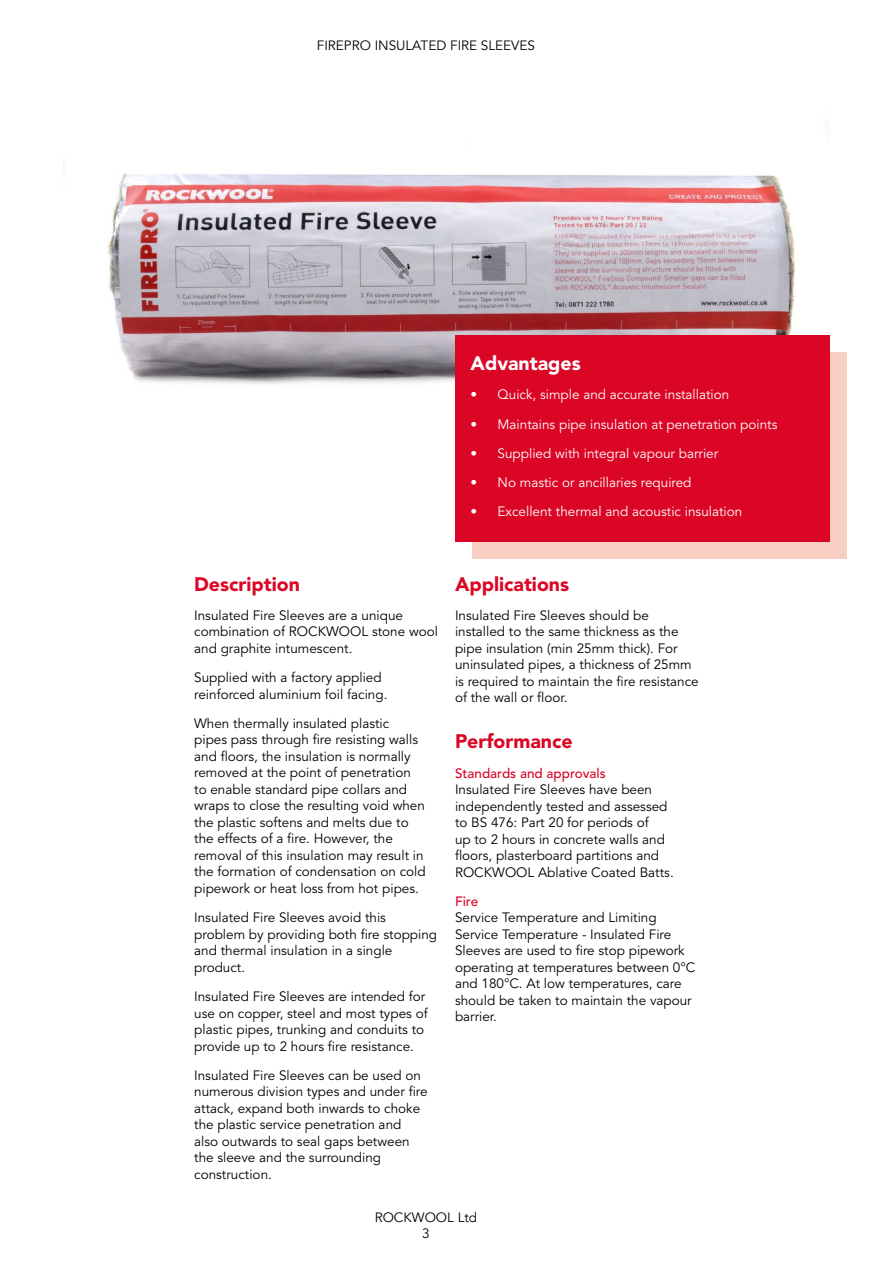
<style>
.page{position:relative;width:893px;height:1263px;background:#fff}
.page>*{position:absolute;margin:0;border:0;box-sizing:border-box;transform-origin:0 0}
.t1{font:900 19.5px "Avenir LT Std";color:#db0626}
.t2{font:900 19.5px "Avenir LT Std";color:#fff}
.t3{font:13.5px/16.5px "Avenir LT Std";color:#000}
.t4{font:13.5px "Avenir LT Std";color:#fff}
.t5{font:13.5px/16.2px "Avenir";color:#000;text-align:center}
.t6{font:500 13.5px "Avenir LT Std";color:#db0626}
</style>
<div class="page">
<img style="left:107px;top:173px;width:722px;height:211px">
<div style="left:472px;top:353px;width:374px;height:206px;background:#f8cec2"></div>
<div style="left:455px;top:336px;width:374px;height:206px;background:#db0626"></div>
<p class="t5" style="left:317px;top:37px;width:220px">FIREPRO INSULATED FIRE SLEEVES</p>
<h1 class="t2" style="left:471px;top:352px;width:112px">Advantages</h1>
<p class="t4" style="left:471px;top:387px;width:260px">• Quick, simple and accurate installation</p>
<p class="t4" style="left:471px;top:416px;width:308px">• Maintains pipe insulation at penetration points</p>
<p class="t4" style="left:471px;top:445px;width:249px">• Supplied with integral vapour barrier</p>
<p class="t4" style="left:471px;top:475px;width:222px">• No mastic or ancillaries required</p>
<p class="t4" style="left:471px;top:504px;width:273px">• Excellent thermal and acoustic insulation</p>
<h1 class="t1" style="left:194px;top:572px;width:107px">Description</h1>
<p class="t3" style="left:194px;top:607px;width:245px">Insulated Fire Sleeves are a unique combination of ROCKWOOL stone wool and graphite intumescent.</p>
<p class="t3" style="left:194px;top:670px;width:195px">Supplied with a factory applied reinforced aluminium foil facing.</p>
<p class="t3" style="left:194px;top:715px;width:233px">When thermally insulated plastic pipes pass through fire resisting walls and floors, the insulation is normally removed at the point of penetration to enable standard pipe collars and wraps to close the resulting void when the plastic softens and melts due to the effects of a fire. However, the removal of this insulation may result in the formation of condensation on cold pipework or heat loss from hot pipes.</p>
<p class="t3" style="left:194px;top:910px;width:244px">Insulated Fire Sleeves avoid this problem by providing both fire stopping and thermal insulation in a single product.</p>
<p class="t3" style="left:194px;top:988px;width:235px">Insulated Fire Sleeves are intended for use on copper, steel and most types of plastic pipes, trunking and conduits to provide up to 2 hours fire resistance.</p>
<p class="t3" style="left:194px;top:1067px;width:235px">Insulated Fire Sleeves can be used on numerous division types and under fire attack, expand both inwards to choke the plastic service penetration and also outwards to seal gaps between the sleeve and the surrounding construction.</p>
<h1 class="t1" style="left:455px;top:572px;width:116px">Applications</h1>
<p class="t3" style="left:455px;top:607px;width:245px">Insulated Fire Sleeves should be installed to the same thickness as the pipe insulation (min 25mm thick). For uninsulated pipes, a thickness of 25mm is required to maintain the fire resistance of the wall or floor.</p>
<h1 class="t1" style="left:455px;top:730px;width:119px">Performance</h1>
<p class="t6" style="left:455px;top:765px;width:152px">Standards and approvals</p>
<p class="t3" style="left:455px;top:781px;width:220px">Insulated Fire Sleeves have been independently tested and assessed to BS 476: Part 20 for periods of<br>up to 2 hours in concrete walls and floors, plasterboard partitions and ROCKWOOL Ablative Coated Batts.</p>
<p class="t6" style="left:455px;top:893px;width:25px">Fire</p>
<p class="t3" style="left:455px;top:910px;width:242px">Service Temperature and Limiting Service Temperature - Insulated Fire Sleeves are used to fire stop pipework operating at temperatures between 0°C and 180°C. At low temperatures, care should be taken to maintain the vapour barrier.</p>
<p class="t5" style="left:375px;top:1209px;width:104px">ROCKWOOL Ltd<br>3</p>
</div>
